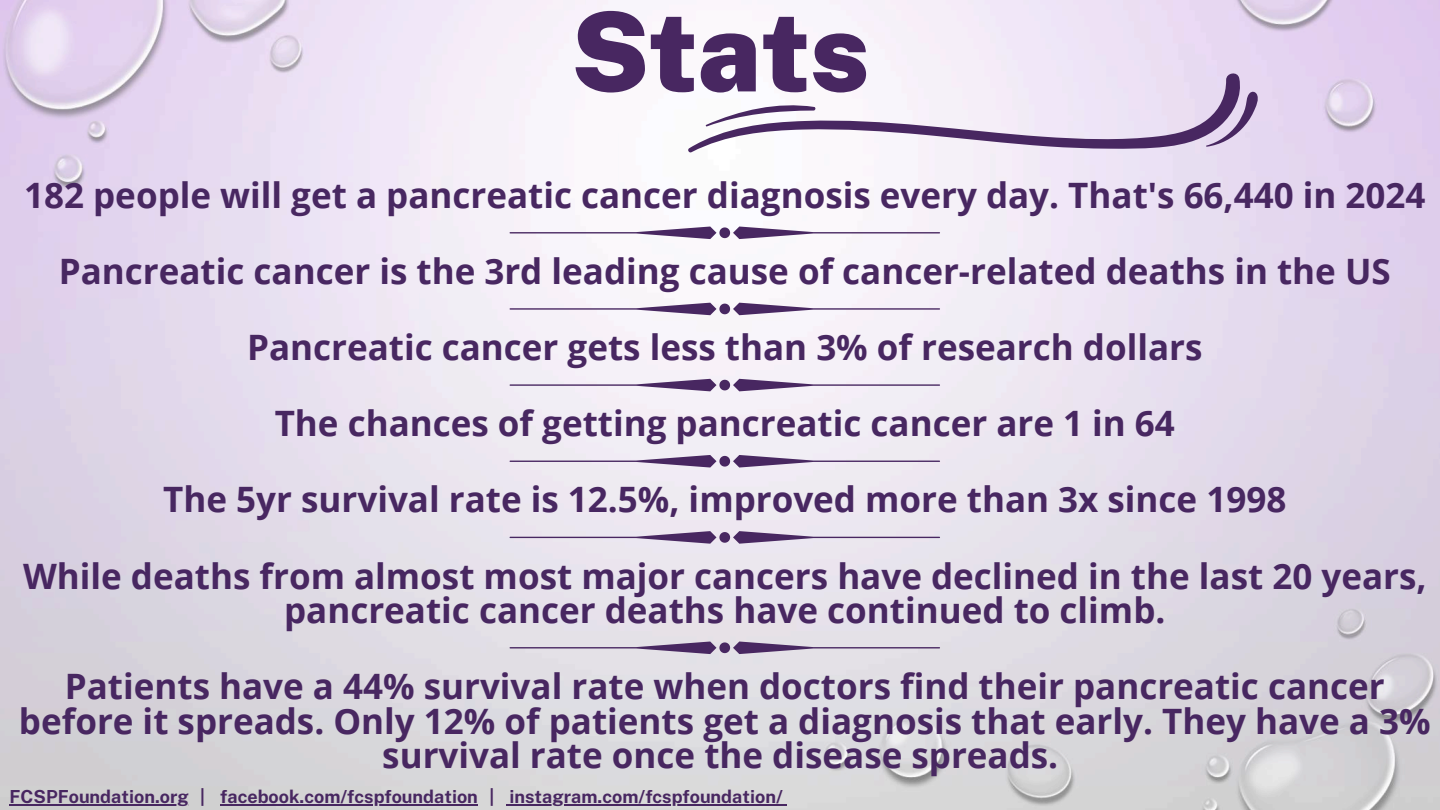
<style>
.page{position:relative;width:1440px;height:810px;background:#fff}
.page>*{position:absolute;margin:0;border:0;box-sizing:border-box;transform-origin:0 0}
.t1{font:900 110px "Public Sans";color:#482761}
.t2{font:700 35px/76.2px "Open Sans";color:#482761;text-align:center}
.t3{font:700 18px "Public Sans";color:#482761}
</style>
<div class="page">
<img style="left:0;top:0;width:1440px;height:810px">
<svg style="left:687px;top:71px;width:573px;height:82px"></svg>
<svg style="left:510px;top:227px;width:430px;height:12px"></svg>
<hr style="left:10px;top:804px;width:179px;height:2px;background:#482761">
<hr style="left:220px;top:804px;width:258px;height:2px;background:#482761">
<hr style="left:510px;top:804px;width:273px;height:2px;background:#482761">
<svg style="left:510px;top:303px;width:430px;height:12px"></svg>
<svg style="left:510px;top:379px;width:430px;height:12px"></svg>
<svg style="left:510px;top:455px;width:430px;height:13px;background:#c0b4ca"></svg>
<svg style="left:510px;top:531px;width:430px;height:13px;background:#bdb1c7"></svg>
<svg style="left:510px;top:642px;width:430px;height:12px;background:#b4a8be"></svg>
<h1 class="t1" style="left:571px;top:-13px;width:300px">Stats</h1>
<p class="t2" style="left:23px;top:156px;width:1405px">182 people will get a pancreatic cancer diagnosis every day. That's 66,440 in 2024<br>Pancreatic cancer is the 3rd leading cause of cancer-related deaths in the US Pancreatic cancer gets less than 3% of research dollars<br>The chances of getting pancreatic cancer are 1 in 64<br>The 5yr survival rate is 12.5%, improved more than 3x since 1998<br>While deaths from almost most major cancers have declined in the last 20 years,</p>
<p class="t2" style="left:65px;top:572px;width:1321px;line-height:75.9px">pancreatic cancer deaths have continued to climb.<br>Patients have a 44% survival rate when doctors find their pancreatic cancer</p>
<p class="t2" style="left:19px;top:703px;width:1413px;line-height:34.5px">before it spreads. Only 12% of patients get a diagnosis that early. They have a 3% survival rate once the disease spreads.</p>
<p class="t3" style="left:10px;top:786px;width:775px">FCSPFoundation.org | facebook.com/fcspfoundation | instagram.com/fcspfoundation/</p>
</div>
